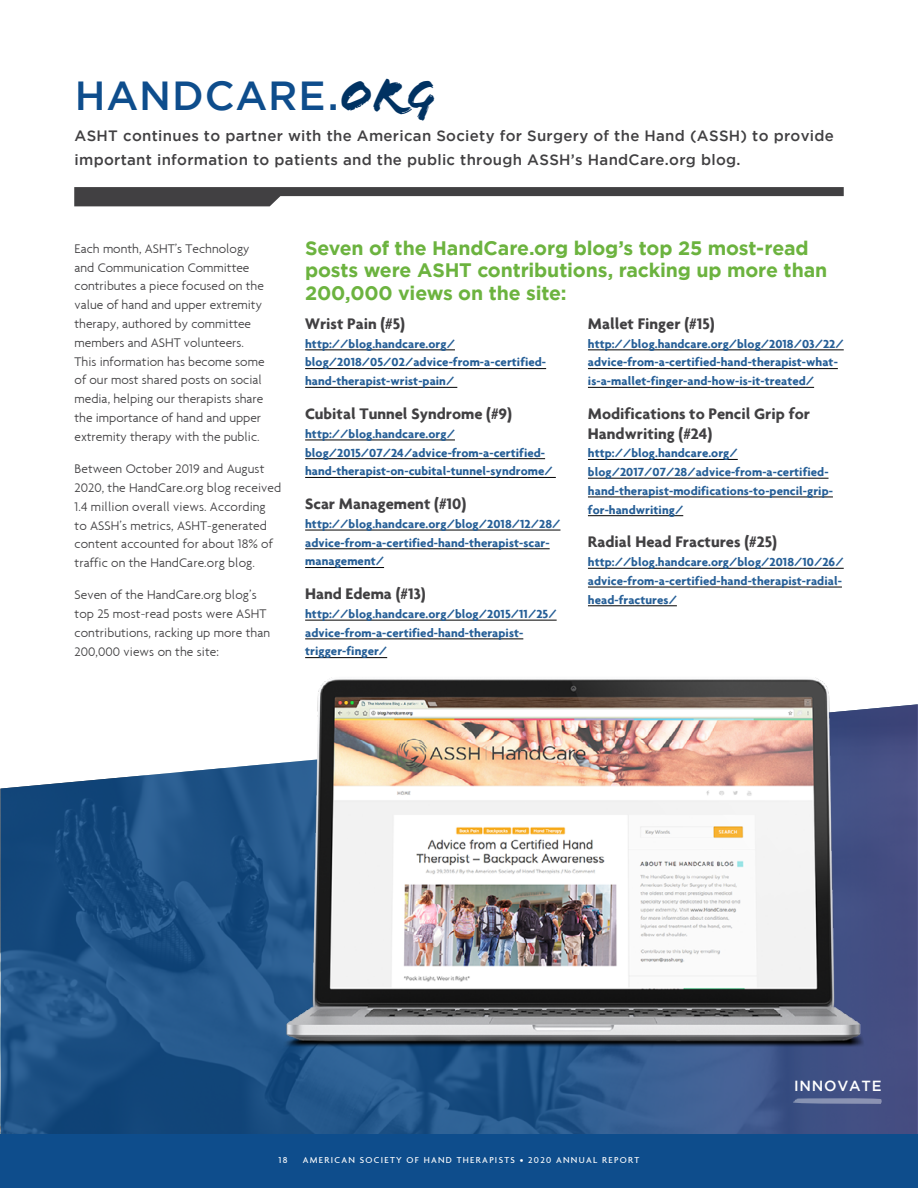
<style>
.page{position:relative;width:918px;height:1188px;background:#fff}
.page>*{position:absolute;margin:0;border:0;box-sizing:border-box;transform-origin:0 0}
.t1{font:500 40.5px "Gotham";letter-spacing:.02em;color:#0e4d8c}
.t2{font:700 19.5px/22.5px "Gotham";letter-spacing:-.01em;color:#6cb33f}
.t3{font:700 16.5px/19.5px "Agenda";color:#414042}
.t4{font:500 15px/24px "Gotham";letter-spacing:.02em;color:#414042}
.t5{font:500 14.7px "Gotham";letter-spacing:.055em;color:#fff}
.t6{font:300 13.5px/18.8px "Agenda";color:#414042}
.t7{font:700 12.75px/18.8px "Agenda";letter-spacing:.005em;color:#265f97}
.t8{font:500 9.3px "Agenda";letter-spacing:.14em;color:#fff}
.s1{font-family:"Flood Std";font-weight:400;font-size:49.5px;color:#003262}
</style>
<div class="page">
<svg style="left:1px;top:704px;width:917px;height:430px;background:#3e6593"></svg>
<hr style="left:305px;top:350px;width:150px;height:1px;background:#000">
<hr style="left:305px;top:368px;width:241px;height:1px;background:#000">
<hr style="left:305px;top:387px;width:152px;height:1px;background:#000">
<hr style="left:305px;top:440px;width:150px;height:1px;background:#000">
<hr style="left:305px;top:458px;width:240px;height:1px;background:#000">
<hr style="left:305px;top:477px;width:251px;height:1px;background:#000">
<hr style="left:305px;top:530px;width:255px;height:1px;background:#000">
<hr style="left:305px;top:549px;width:245px;height:1px;background:#000">
<hr style="left:305px;top:567px;width:79px;height:1px;background:#000">
<hr style="left:305px;top:620px;width:252px;height:1px;background:#000">
<hr style="left:305px;top:639px;width:218px;height:1px;background:#000">
<hr style="left:588px;top:350px;width:256px;height:1px;background:#000">
<hr style="left:588px;top:368px;width:250px;height:1px;background:#000">
<hr style="left:588px;top:387px;width:226px;height:1px;background:#000">
<hr style="left:588px;top:459px;width:150px;height:1px;background:#000">
<hr style="left:588px;top:478px;width:241px;height:1px;background:#000">
<hr style="left:588px;top:497px;width:245px;height:1px;background:#000">
<hr style="left:588px;top:515px;width:95px;height:1px;background:#000">
<hr style="left:588px;top:568px;width:256px;height:1px;background:#000">
<hr style="left:588px;top:587px;width:254px;height:1px;background:#000">
<hr style="left:588px;top:606px;width:89px;height:1px;background:#000">
<img style="left:264px;top:657px;width:618px;height:415px">
<svg style="left:74px;top:187px;width:770px;height:19px"></svg>
<svg style="left:793px;top:1098px;width:89px;height:6px"></svg>
<div style="left:0;top:1134px;width:918px;height:54px;background:#0e4d8c"></div>
<h1 class="t1" style="left:75px;top:73px;width:362px">HANDCARE.<span class="s1">ORG</span></h1>
<p class="t4" style="left:75px;top:123px;width:761px">ASHT continues to partner with the American Society for Surgery of the Hand (ASSH) to provide important information to patients and the public through ASSH’s HandCare.org blog.</p>
<p class="t6" style="left:75px;top:239px;width:192px">Each month, ASHT’s Technology and Communication Committee contributes a piece focused on the value of hand and upper extremity therapy, authored by committee members and ASHT volunteers.<br>This information has become some of our most shared posts on social media, helping our therapists share the importance of hand and upper extremity therapy with the public.</p>
<p class="t6" style="left:75px;top:459px;width:208px">Between October 2019 and August 2020, the HandCare.org blog received 1.4 million overall views. According to ASSH’s metrics, ASHT-generated content accounted for about 18% of traffic on the HandCare.org blog.</p>
<p class="t6" style="left:75px;top:585px;width:197px">Seven of the HandCare.org blog’s top 25 most-read posts were ASHT contributions, racking up more than<br>200,000 views on the site:</p>
<h2 class="t2" style="left:305px;top:236px;width:524px">Seven of the HandCare.org blog’s top 25 most-read posts were ASHT contributions, racking up more than<br>200,000 views on the site:</h2>
<p class="t3" style="left:305px;top:313px;width:101px">Wrist Pain (#5)</p>
<p class="t7" style="left:305px;top:334px;width:243px">http://blog.handcare.org/ blog/2018/05/02/advice-from-a-certified&shy;hand-therapist-wrist-pain/</p>
<p class="t3" style="left:305px;top:404px;width:208px">Cubital Tunnel Syndrome (#9)</p>
<p class="t7" style="left:305px;top:424px;width:249px">http://blog.handcare.org/ blog/2015/07/24/advice-from-a-certified&shy;hand-therapist-on-cubital-tunnel-syndrome/</p>
<p class="t3" style="left:305px;top:494px;width:163px">Scar Management (#10)</p>
<p class="t7" style="left:305px;top:514px;width:257px">http://blog.handcare.org/blog/2018/12/28/ advice-from-a-certified-hand-therapist-scar&shy;management/</p>
<p class="t3" style="left:305px;top:584px;width:122px">Hand Edema (#13)</p>
<p class="t7" style="left:305px;top:604px;width:253px">http://blog.handcare.org/blog/2015/11/25/ advice-from-a-certified-hand-therapist&shy;trigger-finger/</p>
<p class="t3" style="left:588px;top:313px;width:128px">Mallet Finger (#15)</p>
<p class="t7" style="left:588px;top:334px;width:257px">http://blog.handcare.org/blog/2018/03/22/ advice-from-a-certified-hand-therapist-what&shy;is-a-mallet-finger-and-how-is-it-treated/</p>
<p class="t3" style="left:588px;top:404px;width:224px">Modifications to Pencil Grip for<br>Handwriting (#24)</p>
<p class="t7" style="left:588px;top:444px;width:246px">http://blog.handcare.org/ blog/2017/07/28/advice-from-a-certified&shy;hand-therapist-modifications-to-pencil-grip&shy;for-handwriting/</p>
<p class="t3" style="left:588px;top:532px;width:191px">Radial Head Fractures (#25)</p>
<p class="t7" style="left:588px;top:552px;width:257px">http://blog.handcare.org/blog/2018/10/26/ advice-from-a-certified-hand-therapist-radial&shy;head-fractures/</p>
<p class="t5" style="left:794px;top:1077px;width:89px">INNOVATE</p>
<p class="t8" style="left:279px;top:1154px;width:11px">18</p>
<p class="t8" style="left:303px;top:1154px;width:338px">AMERICAN SOCIETY OF HAND THERAPISTS • 2020 ANNUAL REPORT</p>
</div>
